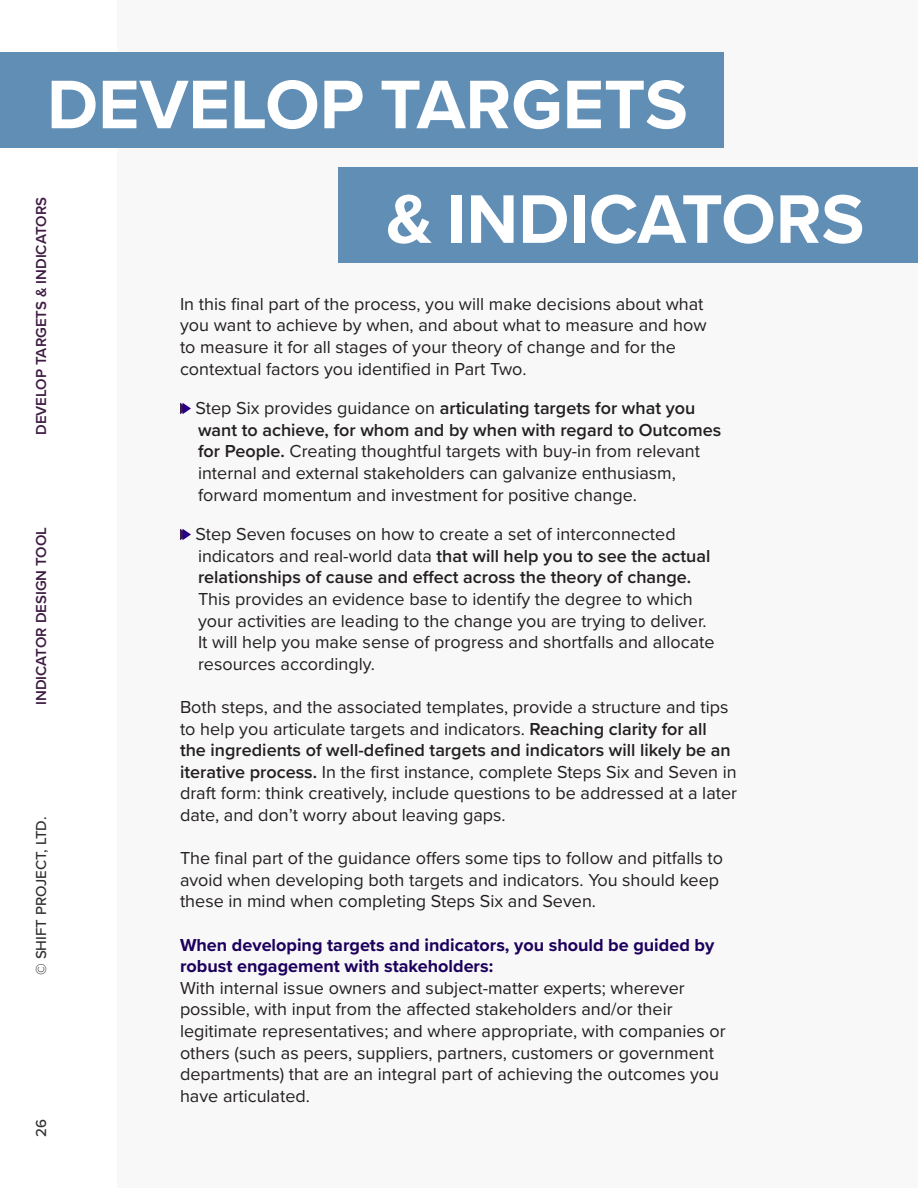
<style>
.page{position:relative;width:918px;height:1188px;background:#fff}
.page>*{position:absolute;margin:0;border:0;box-sizing:border-box;transform-origin:0 0}
.t1{font:700 71.25px "Proxima Nova";color:#fff}
.t2{font:18px/21.6px "Proxima Nova";color:#231f20}
.t3{font:600 15px "Proxima Nova";color:#3e1b43}
.t4{font:500 15px "Proxima Nova";color:#312f30}
.s1{font-weight:600}
.s2{font-weight:700;color:#1c005c}
</style>
<div class="page">
<div style="left:117px;top:0;width:801px;height:1188px;background:#f8f8f8"></div>
<svg style="left:180px;top:403px;width:11px;height:11px"></svg>
<svg style="left:180px;top:529px;width:11px;height:11px"></svg>
<div style="left:0;top:52px;width:723px;height:96px;background:#618eb5"></div>
<div style="left:339px;top:167px;width:579px;height:95px;background:#618eb5"></div>
<p class="t1" style="left:47px;top:51px;width:642px">DEVELOP TARGETS</p>
<p class="t3" style="left:30px;top:435px;width:239px;rotate:-90deg">DEVELOP TARGETS &amp; INDICATORS</p>
<p class="t3" style="left:30px;top:705px;width:180px;rotate:-90deg">INDICATOR DESIGN TOOL</p>
<p class="t4" style="left:30px;top:975px;width:160px;rotate:-90deg">© SHIFT PROJECT, LTD.</p>
<p class="t4" style="left:30px;top:1137px;width:19px;rotate:-90deg">26</p>
<p class="t1" style="left:386px;top:166px;width:479px">&amp; INDICATORS</p>
<p class="t2" style="left:180px;top:292px;width:528px">In this final part of the process, you will make decisions about what you want to achieve by when, and about what to measure and how to measure it for all stages of your theory of change and for the contextual factors you identified in Part Two.</p>
<p class="t2" style="left:196px;top:397px;width:527px">Step Six provides guidance on <span class="s1">articulating targets for what you want to achieve, for whom and by when with regard to Outcomes for People.</span> Creating thoughtful targets with buy-in from relevant internal and external stakeholders can galvanize enthusiasm, forward momentum and investment for positive change.</p>
<p class="t2" style="left:196px;top:523px;width:521px">Step Seven focuses on how to create a set of interconnected indicators and real-world data <span class="s1">that will help you to see the actual relationships of cause and effect across the theory of change.<br></span>This provides an evidence base to identify the degree to which your activities are leading to the change you are trying to deliver.<br>It will help you make sense of progress and shortfalls and allocate resources accordingly.</p>
<p class="t2" style="left:180px;top:696px;width:559px">Both steps, and the associated templates, provide a structure and tips to help you articulate targets and indicators. <span class="s1">Reaching clarity for all the ingredients of well-defined targets and indicators will likely be an iterative process.</span> In the first instance, complete Steps Six and Seven in draft form: think creatively, include questions to be addressed at a later date, and don’t worry about leaving gaps.</p>
<p class="t2" style="left:180px;top:847px;width:545px">The final part of the guidance offers some tips to follow and pitfalls to avoid when developing both targets and indicators. You should keep these in mind when completing Steps Six and Seven.</p>
<p class="t2" style="left:180px;top:933px;width:547px"><span class="s2">When developing targets and indicators, you should be guided by robust engagement with stakeholders:<br></span>With internal issue owners and subject-matter experts; wherever possible, with input from the affected stakeholders and/or their legitimate representatives; and where appropriate, with companies or others (such as peers, suppliers, partners, customers or government departments) that are an integral part of achieving the outcomes you have articulated.</p>
</div>
